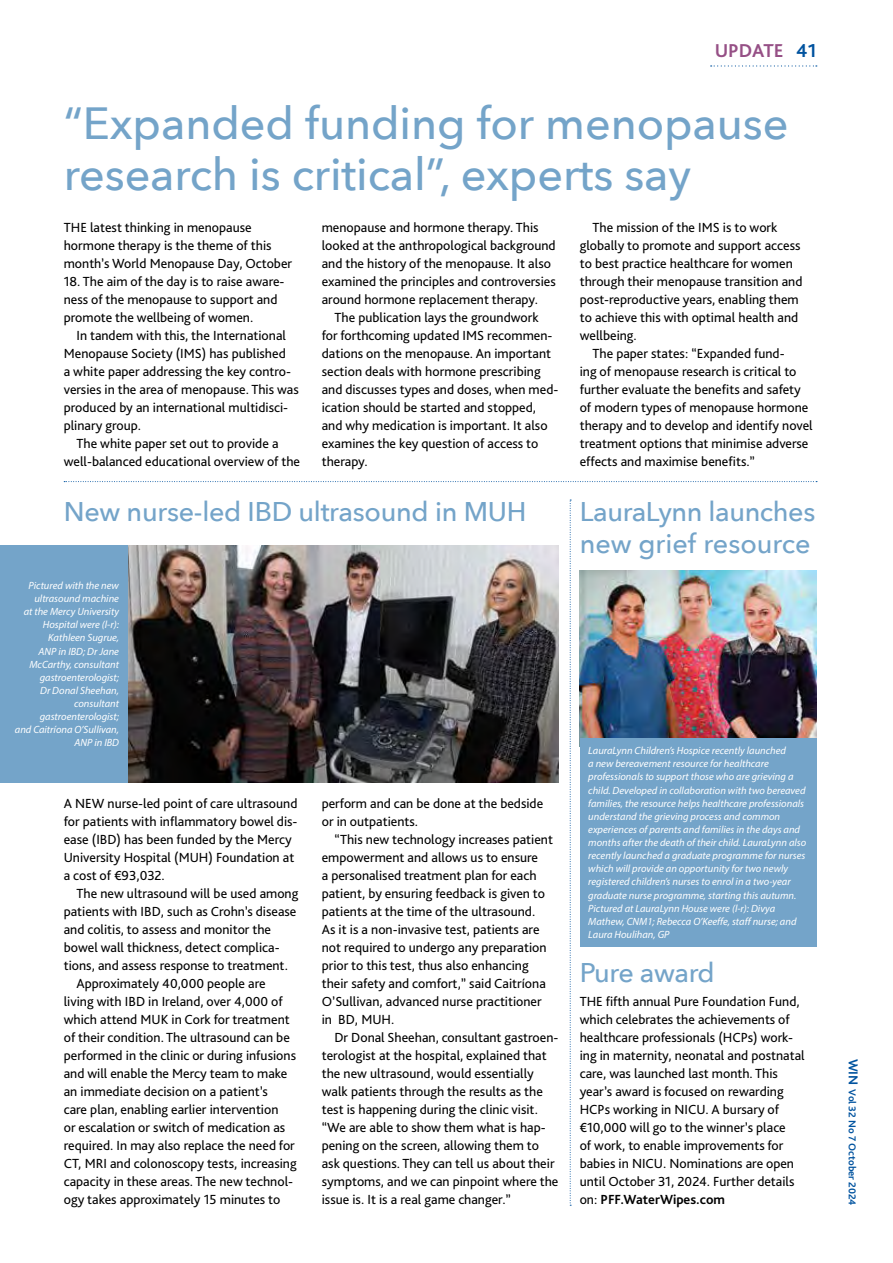
<style>
.page{position:relative;width:893px;height:1263px;background:#fff}
.page>*{position:absolute;margin:0;border:0;box-sizing:border-box;transform-origin:0 0}
.t1{font:500 45px/51px "Avenir Next";letter-spacing:-.005em;color:#74a4c9}
.t2{font:500 27px/31.5px "Avenir Next";letter-spacing:-.01em;color:#74a4c9}
.t3{font:700 19.5px "Bliss Pro";color:#965086}
.t4{font:13.8px/18px "Bliss Pro";color:#000}
.t5{font:italic 10.5px/13.2px "Myriad Pro";color:#fff}
.t6{font:700 10.5px "Bliss Pro";color:#00539f}
.s1{color:#00539f}
.s2{font-weight:700}
.s3{font-size:13.5px}
</style>
<div class="page">
<svg style="left:711px;top:65px;width:106px;height:2px"></svg>
<img style="left:580px;top:571px;width:236px;height:167px">
<div style="left:580px;top:738px;width:236px;height:208px;background:#74a4c9"></div>
<svg style="left:64px;top:481px;width:753px;height:1px"></svg>
<img style="left:128px;top:545px;width:430px;height:237px">
<div style="left:0;top:545px;width:128px;height:237px;background:#74a4c9"></div>
<svg style="left:570px;top:500px;width:1px;height:706px"></svg>
<h3 class="t3" style="left:715px;top:39px;width:103px">UPDATE <span class="s1">41</span></h3>
<h1 class="t1" style="left:64px;top:96px;width:726px">“Expanded funding for menopause research is critical”, experts say</h1>
<p class="t4" style="left:64px;top:218px;width:230px">THE latest thinking in menopause hormone therapy is the theme of this month’s World Menopause Day, October</p>
<p class="t4" style="left:64px;top:272px;width:222px">18. The aim of the day is to raise aware&shy;ness of the menopause to support and promote the wellbeing of women.</p>
<p class="t4" style="left:64px;top:326px;width:236px;text-indent:13px">In tandem with this, the International Menopause Society (IMS) has published<br>a white paper addressing the key contro&shy;versies in the area of menopause. This was produced by an international multidisci&shy;plinary group.</p>
<p class="t4" style="left:64px;top:434px;width:238px;text-indent:13px">The white paper set out to provide a well-balanced educational overview of the</p>
<p class="t4" style="left:322px;top:218px;width:236px">menopause and hormone therapy. This looked at the anthropological background and the history of the menopause. It also examined the principles and controversies around hormone replacement therapy.</p>
<p class="t4" style="left:322px;top:308px;width:238px;text-indent:13px">The publication lays the groundwork<br>for forthcoming updated IMS recommen&shy;dations on the menopause. An important section deals with hormone prescribing and discusses types and doses, when med&shy;ication should be started and stopped, and why medication is important. It also examines the key question of access to therapy.</p>
<h2 class="t2" style="left:64px;top:495px;width:464px">New nurse-led IBD ultrasound in MUH</h2>
<p class="t5" style="left:15px;top:579px;width:106px;text-align:right">Pictured with the new ultrasound machine<br>at the Mercy University<br>Hospital were (l-r):<br>Kathleen Sugrue,<br>ANP in IBD; Dr Jane<br>McCarthy, consultant gastroenterologist;<br>Dr Donal Sheehan, consultant gastroenterologist;<br>and Caitríona O’Sullivan,<br>ANP in IBD</p>
<p class="t4" style="left:64px;top:794px;width:235px">A NEW nurse-led point of care ultrasound for patients with inflammatory bowel dis&shy;ease (IBD) has been funded by the Mercy University Hospital (MUH) Foundation at a cost of €93,032.</p>
<p class="t4" style="left:77px;top:884px;width:223px">The new ultrasound will be used among</p>
<p class="t4" style="left:64px;top:902px;width:234px">patients with IBD, such as Crohn’s disease</p>
<p class="t4" style="left:64px;top:920px;width:209px">and colitis, to assess and monitor the</p>
<p class="t4" style="left:64px;top:938px;width:217px">bowel wall thickness, detect complica-</p>
<p class="t4" style="left:64px;top:956px;width:226px">tions, and assess response to treatment.</p>
<p class="t4" style="left:77px;top:974px;width:191px">Approximately 40,000 people are</p>
<p class="t4" style="left:64px;top:992px;width:221px">living with IBD in Ireland, over 4,000 of</p>
<p class="t4" style="left:64px;top:1010px;width:227px">which attend MUK in Cork for treatment</p>
<p class="t4" style="left:64px;top:1028px;width:228px">of their condition. The ultrasound can be</p>
<p class="t4" style="left:64px;top:1046px;width:234px">performed in the clinic or during infusions</p>
<p class="t4" style="left:64px;top:1064px;width:225px">and will enable the Mercy team to make</p>
<p class="t4" style="left:64px;top:1082px;width:206px">an immediate decision on a patient’s</p>
<p class="t4" style="left:64px;top:1100px;width:216px">care plan, enabling earlier intervention</p>
<p class="t4" style="left:64px;top:1118px;width:223px">or escalation or switch of medication as</p>
<p class="t4" style="left:64px;top:1136px;width:233px">required. In may also replace the need for</p>
<p class="t4" style="left:64px;top:1154px;width:234px">CT, MRI and colonoscopy tests, increasing</p>
<p class="t4" style="left:64px;top:1172px;width:231px">capacity in these areas. The new technol-</p>
<p class="t4" style="left:64px;top:1190px;width:218px">ogy takes approximately 15 minutes to</p>
<p class="t4" style="left:322px;top:794px;width:223px">perform and can be done at the bedside or in outpatients.</p>
<p class="t4" style="left:322px;top:830px;width:233px;text-indent:13px">“This new technology increases patient empowerment and allows us to ensure<br>a personalised treatment plan for each patient, by ensuring feedback is given to patients at the time of the ultrasound.<br>As it is a non-invasive test, patients are not required to undergo any preparation prior to this test, thus also enhancing their safety and comfort,” said Caitríona O’Sullivan, advanced nurse practitioner in BD, MUH.</p>
<p class="t4" style="left:322px;top:1028px;width:238px;text-indent:13px">Dr Donal Sheehan, consultant gastroen&shy;terologist at the hospital, explained that the new ultrasound, would essentially walk patients through the results as the test is happening during the clinic visit. “We are able to show them what is hap&shy;pening on the screen, allowing them to ask questions. They can tell us about their symptoms, and we can pinpoint where the issue is. It is a real game changer.”</p>
<p class="t4" style="left:580px;top:218px;width:224px;text-indent:13px">The mission of the IMS is to work globally to promote and support access to best practice healthcare for women through their menopause transition and post-reproductive years, enabling them to achieve this with optimal health and wellbeing.</p>
<p class="t4" style="left:580px;top:344px;width:235px;text-indent:13px">The paper states: “Expanded fund-<br>ing of menopause research is critical to further evaluate the benefits and safety of modern types of menopause hormone therapy and to develop and identify novel treatment options that minimise adverse effects and maximise benefits.”</p>
<h2 class="t2" style="left:580px;top:495px;width:237px">LauraLynn launches new grief resource</h2>
<p class="t5" style="left:588px;top:744px;width:220px">LauraLynn Children’s Hospice recently launched<br>a new bereavement resource for healthcare professionals to support those who are grieving a child. Developed in collaboration with two bereaved families, the resource helps healthcare professionals understand the grieving process and common experiences of parents and families in the days and months after the death of their child. LauraLynn also recently launched a graduate programme for nurses which will provide an opportunity for two newly registered children’s nurses to enrol in a two-year graduate nurse programme, starting this autumn.<br>Pictured at LauraLynn House were (l-r): Divya Mathew, CNM1; Rebecca O’Keeffe, staff nurse; and Laura Houlihan, GP</p>
<h2 class="t2" style="left:580px;top:956px;width:137px">Pure award</h2>
<p class="t4" style="left:580px;top:992px;width:227px">THE fifth annual Pure Foundation Fund, which celebrates the achievements of healthcare professionals (HCPs) work&shy;ing in maternity, neonatal and postnatal care, was launched last month. This year’s award is focused on rewarding HCPs working in NICU. A bursary of €10,000 will go to the winner’s place<br>of work, to enable improvements for babies in NICU. Nominations are open until October 31, 2024. Further details on: <span class="s2">PFF.WaterWipes.com</span></p>
<p class="t6" style="left:859px;top:1058px;width:148px;rotate:90deg"><span class="s3">WIN</span> Vol 32 No 7 October 2024</p>
</div>
